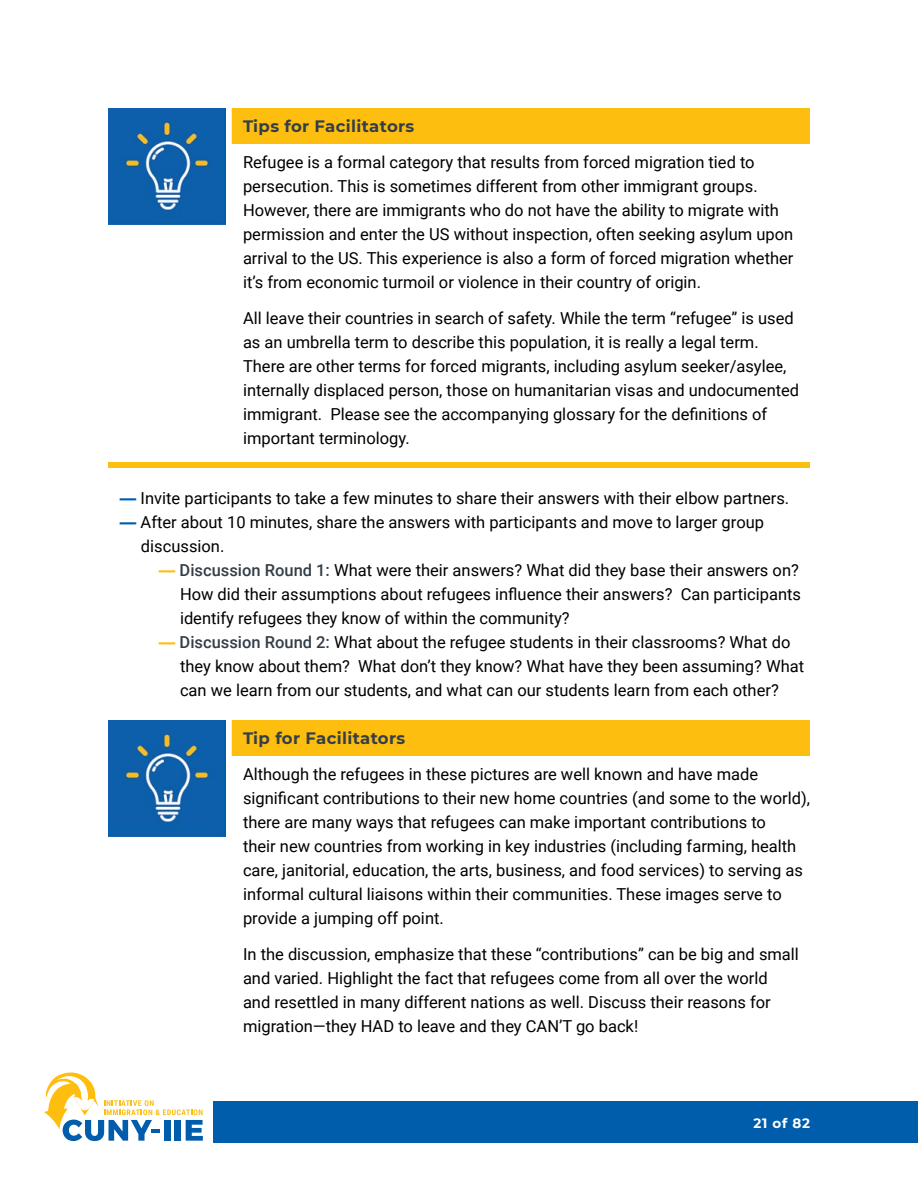
<style>
.page{position:relative;width:918px;height:1188px;background:#fff}
.page>*{position:absolute;margin:0;border:0;box-sizing:border-box;transform-origin:0 0}
.t1{font:16.5px/24px "Roboto";color:#000}
.t2{font:700 16.5px "Montserrat";letter-spacing:.02em;color:#333e48}
.t3{font:700 13.5px "Montserrat";color:#fff}
.s1{font-family:"Montserrat";font-weight:900;color:#005dac}
.s2{font-family:"Montserrat";font-weight:900;color:#febe10}
.s3{font-weight:500;color:#333e48}
</style>
<div class="page">
<div style="left:213px;top:1101px;width:705px;height:42px;background:#005dac"></div>
<svg style="left:44px;top:1072px;width:159px;height:69px"></svg>
<div style="left:232px;top:108px;width:578px;height:36px;background:#febe10"></div>
<div style="left:108px;top:462px;width:702px;height:6px;background:#febe10"></div>
<div style="left:232px;top:720px;width:578px;height:36px;background:#febe10"></div>
<img style="left:108px;top:108px;width:117px;height:117px">
<img style="left:108px;top:720px;width:117px;height:117px">
<p class="t2" style="left:243px;top:114px;width:173px">Tips for Facilitators</p>
<p class="t1" style="left:243px;top:150px;width:552px">Refugee is a formal category that results from forced migration tied to persecution. This is sometimes different from other immigrant groups.<br>However, there are immigrants who do not have the ability to migrate with permission and enter the US without inspection, often seeking asylum upon arrival to the US. This experience is also a form of forced migration whether it’s from economic turmoil or violence in their country of origin.</p>
<p class="t1" style="left:243px;top:306px;width:558px">All leave their countries in search of safety. While the term “refugee” is used as an umbrella term to describe this population, it is really a legal term.<br>There are other terms for forced migrants, including asylum seeker/asylee, internally displaced person, those on humanitarian visas and undocumented immigrant. Please see the accompanying glossary for the definitions of important terminology.</p>
<p class="t1" style="left:120px;top:486px;width:671px"><span class="s1">—</span> Invite participants to take a few minutes to share their answers with their elbow partners.</p>
<p class="t1" style="left:141px;top:510px;width:625px;text-indent:-21px"><span class="s1">—</span> After about 10 minutes, share the answers with participants and move to larger group discussion.</p>
<p class="t1" style="left:180px;top:558px;width:623px;text-indent:-21px"><span class="s2">—</span> <span class="s3">Discussion Round 1:</span> What were their answers? What did they base their answers on?<br>How did their assumptions about refugees influence their answers? Can participants identify refugees they know of within the community?</p>
<p class="t1" style="left:180px;top:630px;width:626px;text-indent:-21px"><span class="s2">—</span> <span class="s3">Discussion Round 2:</span> What about the refugee students in their classrooms? What do they know about them? What don’t they know? What have they been assuming? What can we learn from our students, and what can our students learn from each other?</p>
<p class="t2" style="left:243px;top:726px;width:164px">Tip for Facilitators</p>
<p class="t1" style="left:243px;top:762px;width:568px">Although the refugees in these pictures are well known and have made significant contributions to their new home countries (and some to the world), there are many ways that refugees can make important contributions to<br>their new countries from working in key industries (including farming, health care, janitorial, education, the arts, business, and food services) to serving as informal cultural liaisons within their communities. These images serve to provide a jumping off point.</p>
<p class="t1" style="left:243px;top:942px;width:557px">In the discussion, emphasize that these “contributions” can be big and small and varied. Highlight the fact that refugees come from all over the world and resettled in many different nations as well. Discuss their reasons for migration—they HAD to leave and they CAN’T go back!</p>
<p class="t3" style="left:753px;top:1113px;width:58px">21 of 82</p>
</div>
